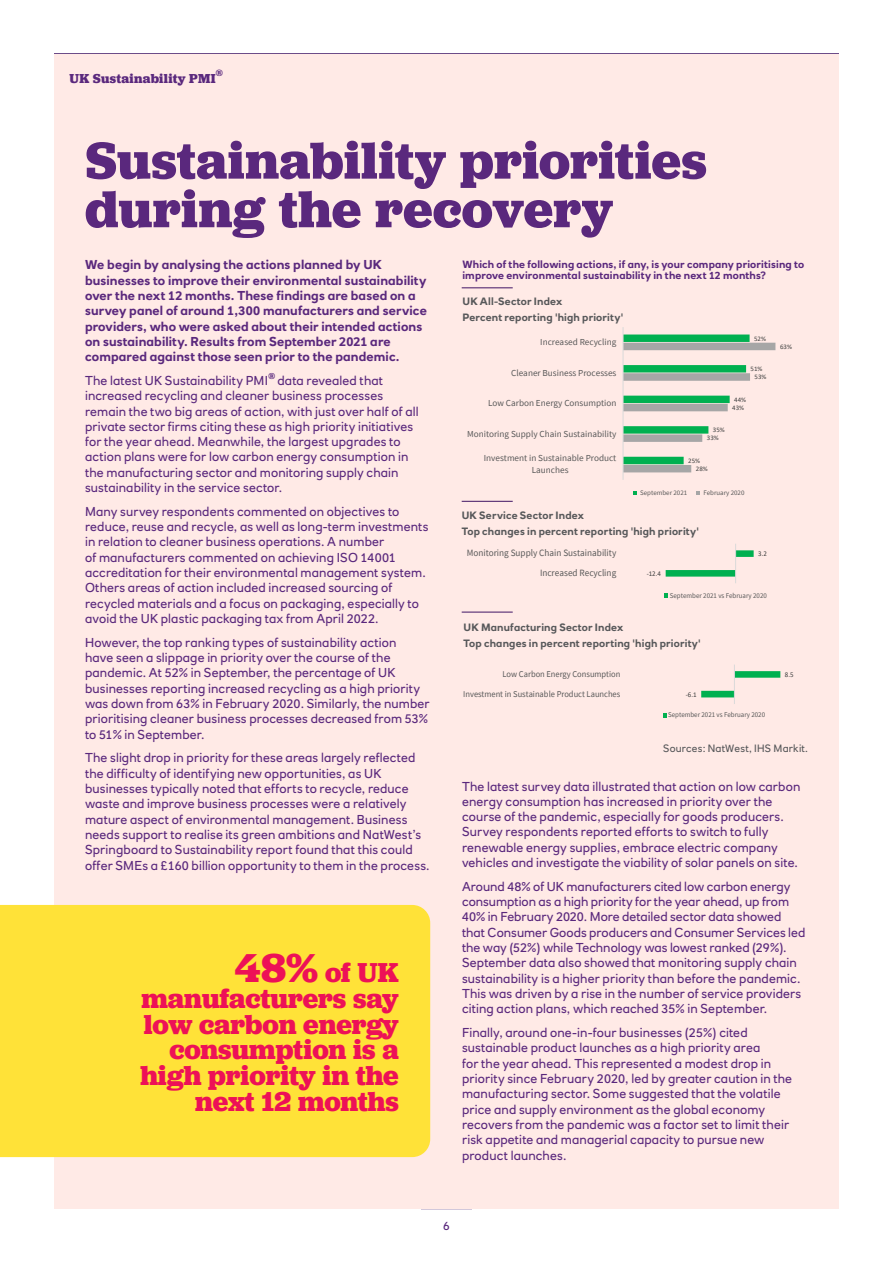
<style>
.page{position:relative;width:893px;height:1263px;background:#fff}
.page>*{position:absolute;margin:0;border:0;box-sizing:border-box;transform-origin:0 0}
.Section_header{font:700 54px/48.6px "Jubilat";letter-spacing:.005em;color:#5a287d}
.t1{font:700 28.5px/25.7px "Jubilat";letter-spacing:-.005em;color:#ed1157;text-align:right}
.t2{font:700 13.5px "Jubilat";letter-spacing:.02em;color:#5a287d}
.Body_copy{font:12.75px/15.3px "RN House Sans";letter-spacing:.01em;color:#5a287d}
.Body_copy-2{font:700 12.75px/15.3px "RN House Sans";letter-spacing:.01em;color:#5a287d}
.t3{font:12px "RN House Sans";color:#5a287d}
.Axis_title{font:700 10.5px "RN House Sans";letter-spacing:.015em;color:#57585a}
.Axis_title-2{font:700 10.5px/11.6px "RN House Sans";letter-spacing:.015em;color:#5a287d}
.Axis_title-3{font:10.5px "RN House Sans";letter-spacing:.02em;color:#57585a}
.t4{font:9.6px "Source Sans Pro";color:#595959;scale:.95 1}
.t5{font:700 9.45px "Jubilat";color:#5a287d}
.t6{font:9.15px/11.6px "Source Sans Pro";color:#595959;text-align:center}
.Body_copy-3{font:700 9px "Jubilat";color:#5a287d}
.t7{font:8.85px "Source Sans Pro";color:#595959;scale:.95 1}
.t8{font:7.2px "Source Sans Pro";color:#595959;scale:.95 1}
.t9{font:7.2px "Calibri";color:#404040;scale:.95 1}
.t10{font:6.9px "Calibri";color:#404040}
.t11{font:6.9px "Source Sans Pro";color:#595959}
.s1{font-size:42px}
</style>
<div class="page">
<hr style="left:54px;top:53px;width:785px;height:1px;background:#3f1464">
<hr style="left:421px;top:1208px;width:51px;height:1px;background:#3f1464">
<div style="left:54px;top:54px;width:785px;height:1154px;background:#ffeae6"></div>
<div style="left:0;top:905px;width:430px;height:252px;background:#ffe238"></div>
<svg style="left:624px;top:334px;width:151px;height:138px"></svg>
<hr style="left:623px;top:327px;width:1px;height:153px;background:#d9d9d9">
<svg style="left:633px;top:491px;width:4px;height:4px"></svg>
<svg style="left:696px;top:491px;width:4px;height:4px"></svg>
<svg style="left:666px;top:550px;width:88px;height:27px"></svg>
<hr style="left:735px;top:544px;width:1px;height:39px;background:#d9d9d9">
<svg style="left:664px;top:594px;width:4px;height:4px"></svg>
<svg style="left:701px;top:671px;width:79px;height:26px"></svg>
<hr style="left:734px;top:665px;width:1px;height:39px;background:#d9d9d9">
<svg style="left:663px;top:713px;width:3px;height:4px"></svg>
<hr style="left:462px;top:288px;width:51px;height:1px;background:#3f1464">
<hr style="left:462px;top:501px;width:51px;height:1px;background:#3f1464">
<hr style="left:462px;top:612px;width:51px;height:1px;background:#3f1464">
<p class="t5" style="left:216px;top:67px;width:9px">®</p>
<p class="t2" style="left:70px;top:70px;width:148px">UK Sustainability PMI</p>
<p class="Section_header" style="left:85px;top:136px;width:623px">Sustainability priorities during the recovery</p>
<p class="Body_copy-2" style="left:85px;top:257px;width:343px">We begin by analysing the actions planned by UK businesses to improve their environmental sustainability over the next 12 months. These findings are based on a survey panel of around 1,300 manufacturers and service providers, who were asked about their intended actions on sustainability. Results from September 2021 are compared against those seen prior to the pandemic.</p>
<p class="Body_copy" style="left:85px;top:373px;width:184px">The latest UK Sustainability PMI</p>
<p class="Body_copy-3" style="left:268px;top:370px;width:8px">®</p>
<p class="Body_copy" style="left:85px;top:373px;width:335px;text-indent:192px">data revealed that increased recycling and cleaner business processes remain the two big areas of action, with just over half of all private sector firms citing these as high priority initiatives for the year ahead. Meanwhile, the largest upgrades to action plans were for low carbon energy consumption in the manufacturing sector and monitoring supply chain sustainability in the service sector.</p>
<p class="Body_copy" style="left:85px;top:504px;width:345px">Many survey respondents commented on objectives to reduce, reuse and recycle, as well as long-term investments in relation to cleaner business operations. A number<br>of manufacturers commented on achieving ISO 14001 accreditation for their environmental management system.<br>Others areas of action included increased sourcing of recycled materials and a focus on packaging, especially to avoid the UK plastic packaging tax from April 2022.</p>
<p class="Body_copy" style="left:85px;top:635px;width:346px">However, the top ranking types of sustainability action<br>have seen a slippage in priority over the course of the pandemic. At 52% in September, the percentage of UK businesses reporting increased recycling as a high priority was down from 63% in February 2020. Similarly, the number prioritising cleaner business processes decreased from 53% to 51% in September.</p>
<p class="Body_copy" style="left:85px;top:750px;width:346px">The slight drop in priority for these areas largely reflected the difficulty of identifying new opportunities, as UK businesses typically noted that efforts to recycle, reduce waste and improve business processes were a relatively mature aspect of environmental management. Business needs support to realise its green ambitions and NatWest’s Springboard to Sustainability report found that this could offer SMEs a £160 billion opportunity to them in the process.</p>
<p class="t1" style="left:140px;top:959px;width:260px"><span class="s1">48%</span> of UK manufacturers say low carbon energy consumption is a high priority in the next 12 months</p>
<p class="Axis_title-2" style="left:462px;top:258px;width:343px">Which of the following actions, if any, is your company prioritising to improve environmental sustainability in the next 12 months?</p>
<p class="Axis_title" style="left:462px;top:295px;width:101px">UK All-Sector Index</p>
<p class="Axis_title" style="left:462px;top:311px;width:162px">Percent reporting 'high priority'</p>
<p class="t6" style="left:540px;top:336px;width:78px">Increased Recycling</p>
<p class="t10" style="left:754px;top:333px;width:13px">52%</p>
<p class="t6" style="left:511px;top:367px;width:107px">Cleaner Business Processes</p>
<p class="t10" style="left:751px;top:364px;width:13px">51%</p>
<p class="t10" style="left:755px;top:372px;width:13px">53%</p>
<p class="t6" style="left:488px;top:397px;width:130px">Low Carbon Energy Consumption</p>
<p class="t10" style="left:734px;top:395px;width:13px">44%</p>
<p class="t10" style="left:732px;top:403px;width:13px">43%</p>
<p class="t6" style="left:467px;top:428px;width:151px">Monitoring Supply Chain Sustainability</p>
<p class="t10" style="left:713px;top:425px;width:13px">35%</p>
<p class="t10" style="left:707px;top:433px;width:13px">33%</p>
<p class="t6" style="left:484px;top:453px;width:134px">Investment in Sustainable Product<br>Launches</p>
<p class="t10" style="left:688px;top:456px;width:13px">25%</p>
<p class="t10" style="left:696px;top:464px;width:13px">28%</p>
<p class="t11" style="left:640px;top:489px;width:49px">September 2021</p>
<p class="t11" style="left:703px;top:489px;width:42px">February 2020</p>
<p class="Axis_title" style="left:462px;top:509px;width:124px">UK Service Sector Index</p>
<p class="Axis_title" style="left:462px;top:524px;width:239px">Top changes in percent reporting 'high priority'</p>
<p class="t9" style="left:647px;top:568px;width:17px">-12.4</p>
<p class="t4" style="left:467px;top:547px;width:159px">Monitoring Supply Chain Sustainability</p>
<p class="t4" style="left:540px;top:567px;width:82px">Increased Recycling</p>
<p class="t9" style="left:758px;top:549px;width:11px">3.2</p>
<p class="t8" style="left:670px;top:591px;width:104px">September 2021 vs February 2020</p>
<p class="Axis_title" style="left:463px;top:621px;width:161px">UK Manufacturing Sector Index</p>
<p class="Axis_title" style="left:463px;top:637px;width:239px">Top changes in percent reporting 'high priority'</p>
<p class="t7" style="left:503px;top:668px;width:125px">Low Carbon Energy Consumption</p>
<p class="t7" style="left:463px;top:688px;width:167px">Investment in Sustainable Product Launches</p>
<p class="t9" style="left:686px;top:689px;width:13px">-6.1</p>
<p class="t8" style="left:668px;top:710px;width:104px">September 2021 vs February 2020</p>
<p class="t10" style="left:780px;top:342px;width:13px">63%</p>
<p class="t9" style="left:785px;top:669px;width:11px">8.5</p>
<p class="Axis_title-3" style="left:663px;top:742px;width:146px">Sources: NatWest, IHS Markit.</p>
<p class="Body_copy" style="left:462px;top:778px;width:340px">The latest survey data illustrated that action on low carbon energy consumption has increased in priority over the course of the pandemic, especially for goods producers.<br>Survey respondents reported efforts to switch to fully renewable energy supplies, embrace electric company vehicles and investigate the viability of solar panels on site.</p>
<p class="Body_copy" style="left:462px;top:879px;width:345px">Around 48% of UK manufacturers cited low carbon energy consumption as a high priority for the year ahead, up from 40% in February 2020. More detailed sector data showed that Consumer Goods producers and Consumer Services led the way (52%) while Technology was lowest ranked (29%).<br>September data also showed that monitoring supply chain sustainability is a higher priority than before the pandemic.<br>This was driven by a rise in the number of service providers citing action plans, which reached 35% in September.</p>
<p class="Body_copy" style="left:462px;top:1025px;width:332px">Finally, around one-in-four businesses (25%) cited sustainable product launches as a high priority area<br>for the year ahead. This represented a modest drop in priority since February 2020, led by greater caution in the manufacturing sector. Some suggested that the volatile price and supply environment as the global economy recovers from the pandemic was a factor set to limit their risk appetite and managerial capacity to pursue new product launches.</p>
<p class="t3" style="left:443px;top:1219px;width:8px">6</p>
</div>
